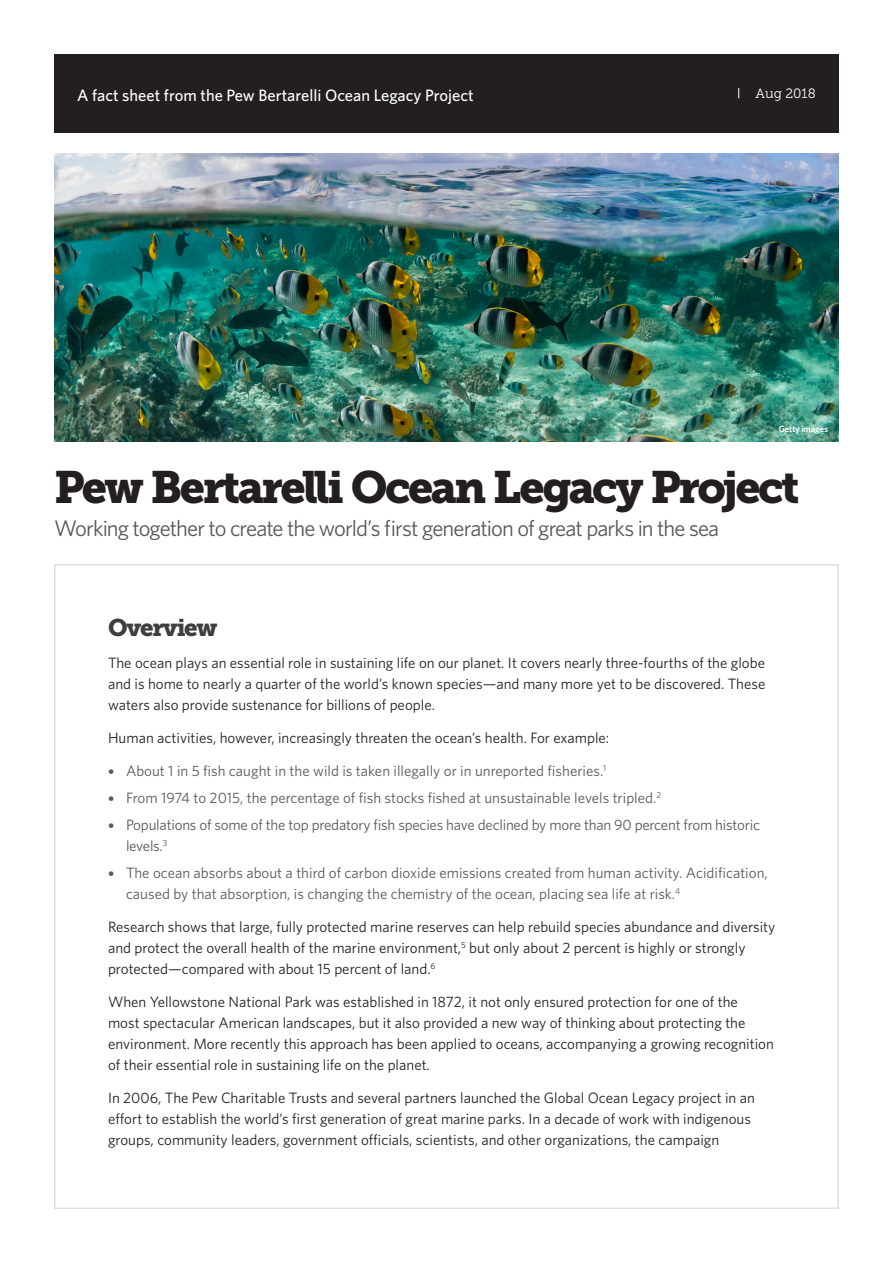
<style>
.page{position:relative;width:893px;height:1263px;background:#fff}
.page>*{position:absolute;margin:0;border:0;box-sizing:border-box;transform-origin:0 0}
.Main_Title{font:45px "Museo Slab 900";letter-spacing:-.055em;color:#231f20}
.t1{font:24px "Museo Slab 900";letter-spacing:-.055em;color:#3e3e3f}
.Main_Title_Subhead{font:22.5px "Whitney";letter-spacing:-.04em;color:#57585a}
.t2{font:500 16.5px "Whitney";color:#fff}
.Body{font:15px/21px "Whitney";color:#231f20}
.t3{font:15px/21px "Whitney";color:#57585a}
.t4{font:13.5px "Museo Slab 300";color:#fff}
.Photo_credit{font:600 9px "Whitney";letter-spacing:-.01em;color:#fff}
.s1{font-family:"Museo Sans 500"}
</style>
<div class="page">
<img style="left:54px;top:153px;width:785px;height:288px">
<div style="left:54px;top:54px;width:785px;height:78px;background:#231f20"></div>
<p class="t2" style="left:77px;top:85px;width:398px">A fact sheet from the Pew Bertarelli Ocean Legacy Project</p>
<p class="t4" style="left:756px;top:86px;width:62px">Aug 2018</p>
<p class="Photo_credit" style="left:779px;top:422px;width:51px">Getty images</p>
<p class="Main_Title" style="left:54px;top:461px;width:747px">Pew Bertarelli Ocean Legacy Project</p>
<p class="Main_Title_Subhead" style="left:54px;top:513px;width:667px">Working together to create the world’s first generation of great parks in the sea</p>
<h1 class="t1" style="left:108px;top:614px;width:111px">Overview</h1>
<p class="Body" style="left:108px;top:651px;width:659px;text-align:justify">The ocean plays an essential role in sustaining life on our planet. It covers nearly three-fourths of the globe and is home to nearly a quarter of the world’s known species—and many more yet to be discovered. These waters also provide sustenance for billions of people.</p>
<p class="Body" style="left:108px;top:726px;width:503px">Human activities, however, increasingly threaten the ocean’s health. For example:</p>
<p class="t3" style="left:108px;top:759px;width:500px"><span class="s1">•</span> About 1 in 5 fish caught in the wild is taken illegally or in unreported fisheries.<sup>1</sup></p>
<p class="t3" style="left:108px;top:786px;width:555px"><span class="s1">•</span> From 1974 to 2015, the percentage of fish stocks fished at unsustainable levels tripled.<sup>2</sup></p>
<p class="t3" style="left:126px;top:813px;width:635px;text-indent:-18px"><span class="s1">•</span> Populations of some of the top predatory fish species have declined by more than 90 percent from historic levels.<sup>3</sup></p>
<p class="t3" style="left:126px;top:861px;width:643px;text-indent:-18px"><span class="s1">•</span> The ocean absorbs about a third of carbon dioxide emissions created from human activity. Acidification, caused by that absorption, is changing the chemistry of the ocean, placing sea life at risk.<sup>4</sup></p>
<p class="Body" style="left:108px;top:915px;width:669px">Research shows that large, fully protected marine reserves can help rebuild species abundance and diversity and protect the overall health of the marine environment,<sup>5</sup> but only about 2 percent is highly or strongly protected—compared with about 15 percent of land.<sup>6</sup></p>
<p class="Body" style="left:108px;top:990px;width:667px">When Yellowstone National Park was established in 1872, it not only ensured protection for one of the<br>most spectacular American landscapes, but it also provided a new way of thinking about protecting the environment. More recently this approach has been applied to oceans, accompanying a growing recognition of their essential role in sustaining life on the planet.</p>
<p class="Body" style="left:108px;top:1086px;width:648px">In 2006, The Pew Charitable Trusts and several partners launched the Global Ocean Legacy project in an effort to establish the world’s first generation of great marine parks. In a decade of work with indigenous groups, community leaders, government officials, scientists, and other organizations, the campaign</p>
</div>
